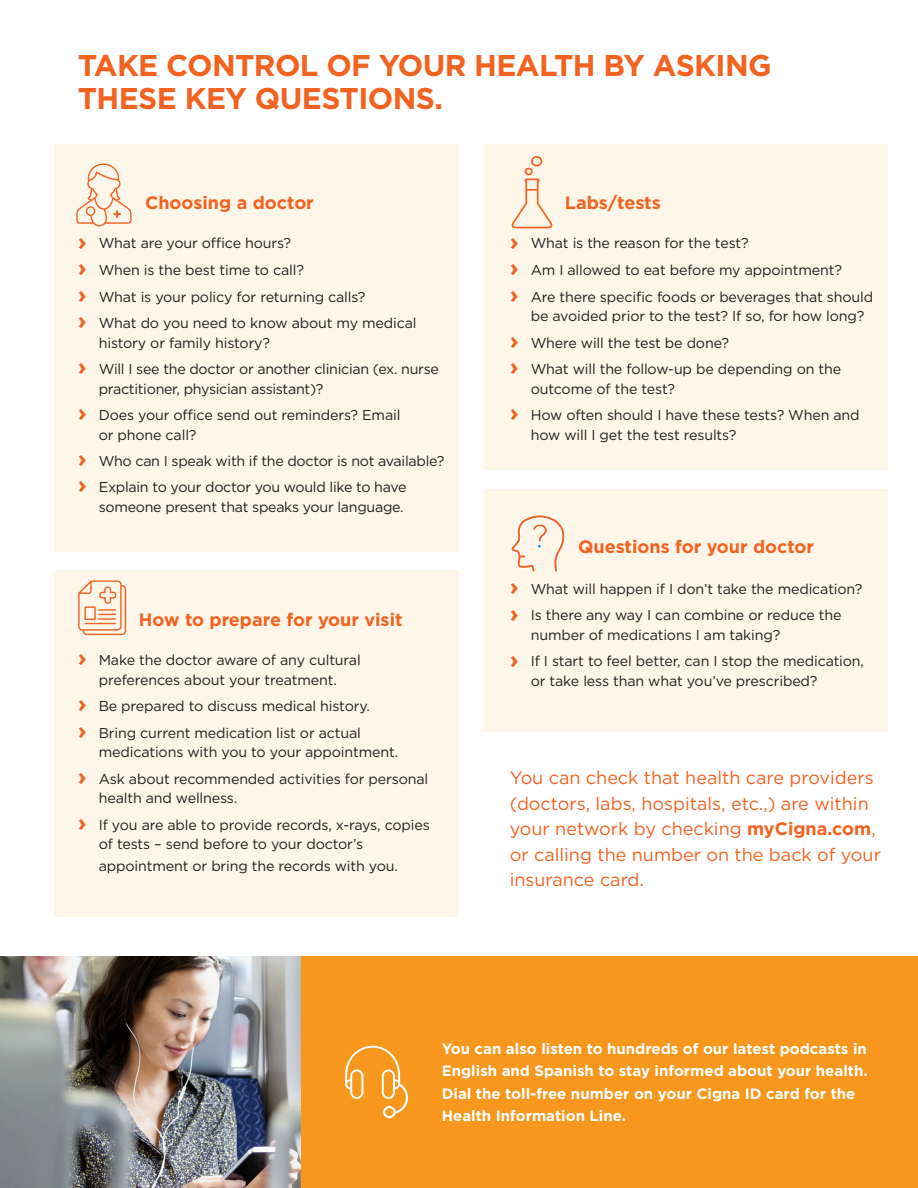
<style>
.page{position:relative;width:918px;height:1188px;background:#fff}
.page>*{position:absolute;margin:0;border:0;box-sizing:border-box;transform-origin:0 0}
.t1{font:700 30px/33px "Gotham";letter-spacing:-.02em;color:#f26221}
.Bullet_copy_book_9_5{font:18px/25.5px "Gotham";color:#f26221}
.t2{font:700 18px "Gotham";color:#f26221}
.t3{font:700 15px/22.5px "Gotham";color:#fff}
.Bullet_copy_book_9_5-2{font:14.25px/19.5px "Gotham";letter-spacing:-.01em;color:#231f20}
.s1{font-weight:700;font-size:24px;color:#f26221}
.s2{font-weight:700}
</style>
<div class="page">
<div style="left:54px;top:145px;width:405px;height:407px;background:#fef6e9"></div>
<div style="left:54px;top:570px;width:405px;height:346px;background:#fef6e9"></div>
<div style="left:483px;top:145px;width:405px;height:325px;background:#fef6e9"></div>
<div style="left:483px;top:489px;width:405px;height:243px;background:#fef6e9"></div>
<div style="left:0;top:957px;width:918px;height:231px;background:#f7971d"></div>
<img style="left:0;top:957px;width:301px;height:231px">
<svg style="left:345px;top:1046px;width:64px;height:69px"></svg>
<div style="left:383px;top:1106px;width:13px;height:12px;border:2px solid #fff;border-radius:50%"></div>
<svg style="left:511px;top:156px;width:41px;height:73px"></svg>
<svg style="left:76px;top:163px;width:56px;height:64px"></svg>
<svg style="left:78px;top:580px;width:49px;height:56px"></svg>
<svg style="left:511px;top:515px;width:54px;height:57px"></svg>
<p class="t1" style="left:78px;top:48px;width:695px">TAKE CONTROL OF YOUR HEALTH BY ASKING<br>THESE KEY QUESTIONS.</p>
<p class="t2" style="left:145px;top:190px;width:170px">Choosing a doctor</p>
<p class="Bullet_copy_book_9_5-2" style="left:78px;top:233px;width:215px"><span class="s1">›</span> What are your office hours?</p>
<p class="Bullet_copy_book_9_5-2" style="left:78px;top:260px;width:228px"><span class="s1">›</span> When is the best time to call?</p>
<p class="Bullet_copy_book_9_5-2" style="left:78px;top:286px;width:289px"><span class="s1">›</span> What is your policy for returning calls?</p>
<p class="Bullet_copy_book_9_5-2" style="left:99px;top:313px;width:319px;text-indent:-21px"><span class="s1">›</span> What do you need to know about my medical history or family history?</p>
<p class="Bullet_copy_book_9_5-2" style="left:99px;top:359px;width:342px;text-indent:-21px"><span class="s1">›</span> Will I see the doctor or another clinician (ex. nurse practitioner, physician assistant)?</p>
<p class="Bullet_copy_book_9_5-2" style="left:99px;top:405px;width:303px;text-indent:-21px"><span class="s1">›</span> Does your office send out reminders? Email or phone call?</p>
<p class="Bullet_copy_book_9_5-2" style="left:78px;top:451px;width:368px"><span class="s1">›</span> Who can I speak with if the doctor is not available?</p>
<p class="Bullet_copy_book_9_5-2" style="left:78px;top:477px;width:330px;text-align:right"><span class="s1">›</span> Explain to your doctor you would like to have someone present that speaks your language.</p>
<p class="t2" style="left:139px;top:607px;width:265px">How to prepare for your visit</p>
<p class="Bullet_copy_book_9_5-2" style="left:78px;top:650px;width:285px;text-align:center"><span class="s1">›</span> Make the doctor aware of any cultural preferences about your treatment.</p>
<p class="Bullet_copy_book_9_5-2" style="left:78px;top:696px;width:294px"><span class="s1">›</span> Be prepared to discuss medical history.</p>
<p class="Bullet_copy_book_9_5-2" style="left:99px;top:723px;width:301px;text-indent:-21px"><span class="s1">›</span> Bring current medication list or actual medications with you to your appointment.</p>
<p class="Bullet_copy_book_9_5-2" style="left:99px;top:769px;width:331px;text-indent:-21px"><span class="s1">›</span> Ask about recommended activities for personal health and wellness.</p>
<p class="Bullet_copy_book_9_5-2" style="left:99px;top:815px;width:333px;text-indent:-21px"><span class="s1">›</span> If you are able to provide records, x-rays, copies of tests – send before to your doctor’s</p>
<p class="Bullet_copy_book_9_5-2" style="left:99px;top:856px;width:301px">appointment or bring the records with you.</p>
<p class="t2" style="left:565px;top:190px;width:97px">Labs/tests</p>
<p class="Bullet_copy_book_9_5-2" style="left:510px;top:233px;width:240px"><span class="s1">›</span> What is the reason for the test?</p>
<p class="Bullet_copy_book_9_5-2" style="left:510px;top:260px;width:334px"><span class="s1">›</span> Am I allowed to eat before my appointment?</p>
<p class="Bullet_copy_book_9_5-2" style="left:531px;top:286px;width:344px;text-indent:-21px"><span class="s1">›</span> Are there specific foods or beverages that should be avoided prior to the test? If so, for how long?</p>
<p class="Bullet_copy_book_9_5-2" style="left:510px;top:332px;width:221px"><span class="s1">›</span> Where will the test be done?</p>
<p class="Bullet_copy_book_9_5-2" style="left:531px;top:359px;width:312px;text-indent:-21px"><span class="s1">›</span> What will the follow-up be depending on the outcome of the test?</p>
<p class="Bullet_copy_book_9_5-2" style="left:531px;top:405px;width:330px;text-indent:-21px"><span class="s1">›</span> How often should I have these tests? When and how will I get the test results?</p>
<p class="t2" style="left:578px;top:535px;width:237px">Questions for your doctor</p>
<p class="Bullet_copy_book_9_5-2" style="left:510px;top:579px;width:354px"><span class="s1">›</span> What will happen if I don’t take the medication?</p>
<p class="Bullet_copy_book_9_5-2" style="left:531px;top:605px;width:312px;text-indent:-21px"><span class="s1">›</span> Is there any way I can combine or reduce the number of medications I am taking?</p>
<p class="Bullet_copy_book_9_5-2" style="left:531px;top:651px;width:335px;text-indent:-21px"><span class="s1">›</span> If I start to feel better, can I stop the medication, or take less than what you’ve prescribed?</p>
<p class="Bullet_copy_book_9_5" style="left:510px;top:765px;width:373px">You can check that health care providers (doctors, labs, hospitals, etc.,) are within your network by checking <span class="s2">myCigna.com</span>, or calling the number on the back of your insurance card.</p>
<p class="t3" style="left:442px;top:1037px;width:428px">You can also listen to hundreds of our latest podcasts in English and Spanish to stay informed about your health.<br>Dial the toll-free number on your Cigna ID card for the Health Information Line.</p>
</div>
